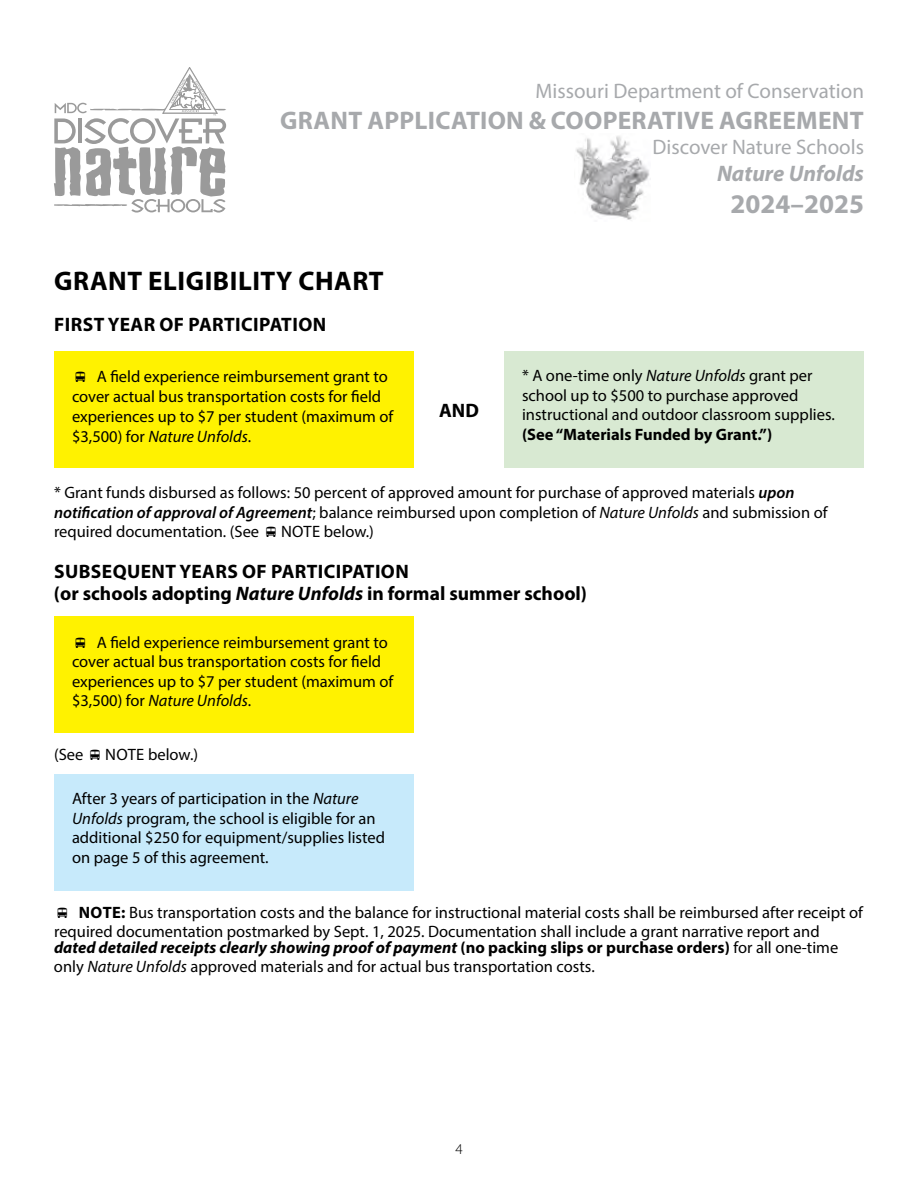
<style>
.page{position:relative;width:918px;height:1188px;background:#fff}
.page>*{position:absolute;margin:0;border:0;box-sizing:border-box;transform-origin:0 0}
.Heading_H1{font:700 27px "Myriad Pro";letter-spacing:.02em;color:#000}
.t1{font:700 27px "Myriad Pro";color:#a7a9ac}
.t2{font:700 25.5px "Myriad Pro";letter-spacing:.01em;color:#a7a9ac}
.t3{font:italic 700 22.5px "Myriad Pro";color:#a7a9ac}
.t4{font:21px "Myriad Pro";color:#a7a9ac}
.Heading_Caps_H2{font:700 19.5px/22.5px "Myriad Pro";letter-spacing:.01em;color:#000}
.Heading_H2{font:700 19.5px "Myriad Pro";color:#000}
.BodyText_P{font:16.5px/19.5px "Myriad Pro";color:#000}
.BodyText_P-2{font:700 16.5px "Myriad Pro";color:#000}
.t5{font:300 15px "Myriad Pro";color:#000}
.s1{font-style:italic}
.s2{font-weight:600;font-style:italic}
.s3{font-weight:700}
.s4{font-weight:700;font-style:italic}
</style>
<div class="page">
<svg style="left:54px;top:67px;width:172px;height:146px"></svg>
<img style="left:576px;top:136px;width:74px;height:84px">
<div style="left:54px;top:616px;width:360px;height:118px;background:#fff200"></div>
<div style="left:54px;top:351px;width:360px;height:117px;background:#fff200"></div>
<div style="left:54px;top:774px;width:360px;height:117px;background:#c7eafb"></div>
<div style="left:504px;top:351px;width:360px;height:117px;background:#d8e9d2"></div>
<p class="t4" style="left:535px;top:78px;width:330px">Missouri Department of Conservation</p>
<h2 class="t2" style="left:280px;top:104px;width:585px">GRANT APPLICATION &amp; COOPERATIVE AGREEMENT</h2>
<p class="t4" style="left:653px;top:134px;width:213px">Discover Nature Schools</p>
<h3 class="t3" style="left:717px;top:159px;width:148px">Nature Unfolds</h3>
<h1 class="t1" style="left:731px;top:187px;width:135px">2024–2025</h1>
<h1 class="Heading_H1" style="left:54px;top:264px;width:331px">GRANT ELIGIBILITY CHART</h1>
<h2 class="Heading_Caps_H2" style="left:54px;top:312px;width:273px">FIRST YEAR OF PARTICIPATION</h2>
<p class="BodyText_P" style="left:72px;top:367px;width:323px">❖ A field experience reimbursement grant to cover actual bus transportation costs for field experiences up to $7 per student (maximum of $3,500) for <span class="s1">Nature Unfolds</span>.</p>
<h2 class="Heading_H2" style="left:439px;top:398px;width:41px">AND</h2>
<p class="BodyText_P" style="left:522px;top:366px;width:314px">* A one-time only <span class="s1">Nature Unfolds</span> grant per school up to $500 to purchase approved instructional and outdoor classroom supplies.</p>
<p class="BodyText_P-2" style="left:522px;top:424px;width:252px">(See “Materials Funded by Grant.”)</p>
<p class="BodyText_P" style="left:54px;top:483px;width:775px">* Grant funds disbursed as follows: 50 percent of approved amount for purchase of approved materials <span class="s2">upon notification of approval of Agreement</span>; balance reimbursed upon completion of <span class="s1">Nature Unfolds</span> and submission of required documentation. (See ❖ NOTE below.)</p>
<h2 class="Heading_Caps_H2" style="left:54px;top:559px;width:535px">SUBSEQUENT YEARS OF PARTICIPATION<br>(or schools adopting <span class="s1">Nature Unfolds</span> in formal summer school)</h2>
<p class="BodyText_P" style="left:72px;top:632px;width:323px">❖ A field experience reimbursement grant to cover actual bus transportation costs for field experiences up to $7 per student (maximum of $3,500) for <span class="s1">Nature Unfolds</span>.</p>
<p class="BodyText_P" style="left:54px;top:745px;width:146px">(See ❖ NOTE below.)</p>
<p class="BodyText_P" style="left:72px;top:789px;width:315px">After 3 years of participation in the <span class="s1">Nature Unfolds</span> program, the school is eligible for an additional $250 for equipment/supplies listed on page 5 of this agreement.</p>
<p class="BodyText_P" style="left:54px;top:902px;width:811px">❖ <span class="s3">NOTE:</span> Bus transportation costs and the balance for instructional material costs shall be reimbursed after receipt of required documentation postmarked by Sept. 1, 2025. Documentation shall include a grant narrative report and</p>
<p class="BodyText_P" style="left:54px;top:938px;width:786px"><span class="s4">dated detailed receipts clearly showing proof of payment</span> <span class="s3">(no packing slips or purchase orders)</span> for all one-time only <span class="s1">Nature Unfolds</span> approved materials and for actual bus transportation costs.</p>
<p class="t5" style="left:455px;top:1140px;width:9px">4</p>
</div>
